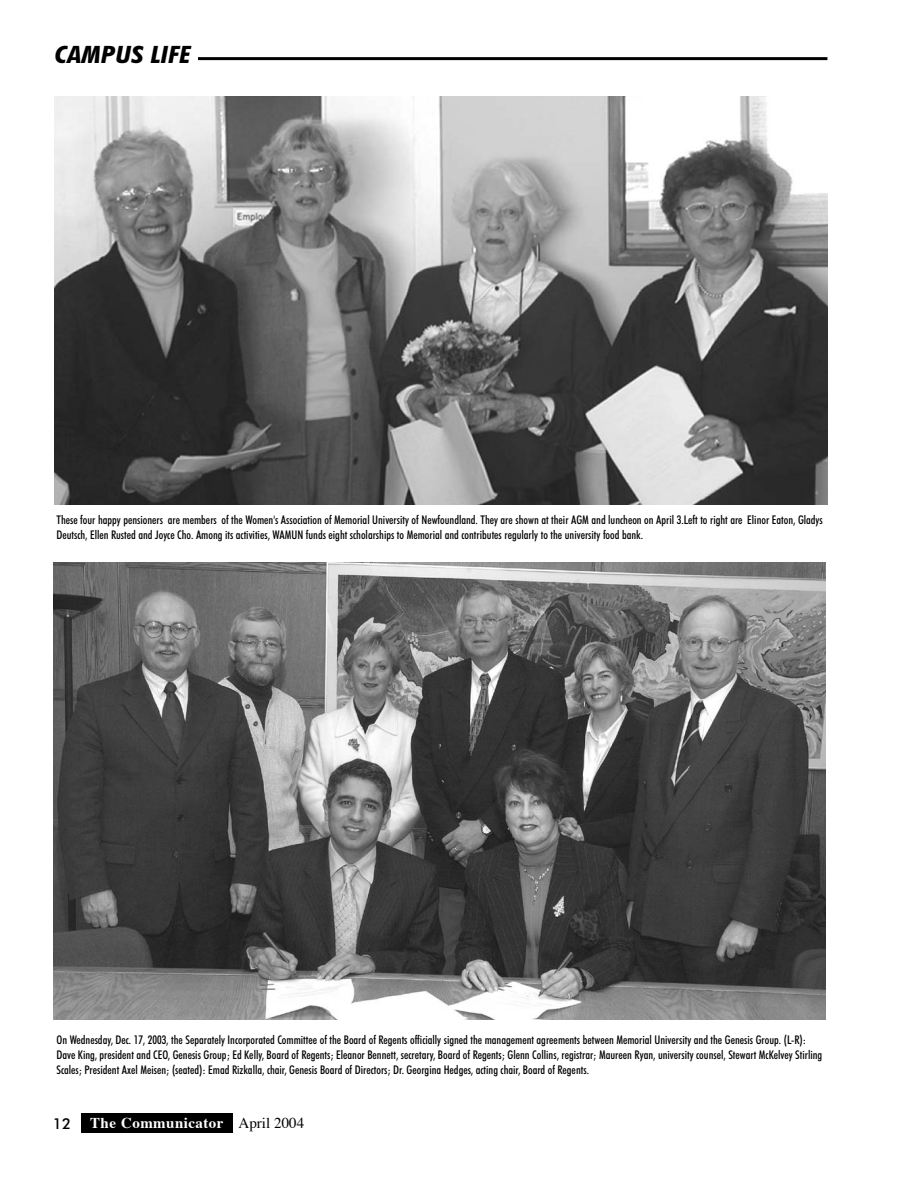
<style>
.page{position:relative;width:918px;height:1188px;background:#fff}
.page>*{position:absolute;margin:0;border:0;box-sizing:border-box;transform-origin:0 0}
.t1{font:italic 700 condensed 24px "Futura BT";color:#000;scale:1.2 1}
.t2{font:700 15px "Times";letter-spacing:.03em;color:#fff}
.t3{font:500 15px "Futura BT";color:#000}
.t4{font:500 condensed 12px/15px "Futura BT";color:#000}
.s1{font-weight:400;color:#000}
</style>
<div class="page">
<div style="left:81px;top:1113px;width:151px;height:20px;background:#000"></div>
<hr style="left:55px;top:57px;width:772px;height:3px;background:#000">
<div style="left:55px;top:45px;width:143px;height:32px;background:#fff"></div>
<img style="left:55px;top:96px;width:772px;height:409px">
<img style="left:54px;top:562px;width:772px;height:458px">
<h1 class="t1" style="left:55px;top:44px;width:115px">CAMPUS LIFE</h1>
<p class="t4" style="left:56px;top:513px;width:768px">These four happy pensioners are members of the Women's Association of Memorial University of Newfoundland. They are shown at their AGM and luncheon on April 3.Left to right are Elinor Eaton, Gladys<br>Deutsch, Ellen Rusted and Joyce Cho. Among its activities, WAMUN funds eight scholarships to Memorial and contributes regularly to the university food bank.</p>
<p class="t4" style="left:56px;top:1033px;width:767px">On Wednesday, Dec. 17, 2003, the Separately Incorporated Committee of the Board of Regents officially signed the management agreements between Memorial University and the Genesis Group. (L-R):<br>Dave King, president and CEO, Genesis Group; Ed Kelly, Board of Regents; Eleanor Bennett, secretary, Board of Regents; Glenn Collins, registrar; Maureen Ryan, university counsel, Stewart McKelvey Stirling<br>Scales; President Axel Meisen; (seated): Emad Rizkalla, chair, Genesis Board of Directors; Dr. Georgina Hedges, acting chair, Board of Regents.</p>
<p class="t3" style="left:53px;top:1118px;width:20px">12</p>
<p class="t2" style="left:90px;top:1117px;width:216px">The Communicator <span class="s1">April 2004</span></p>
</div>
